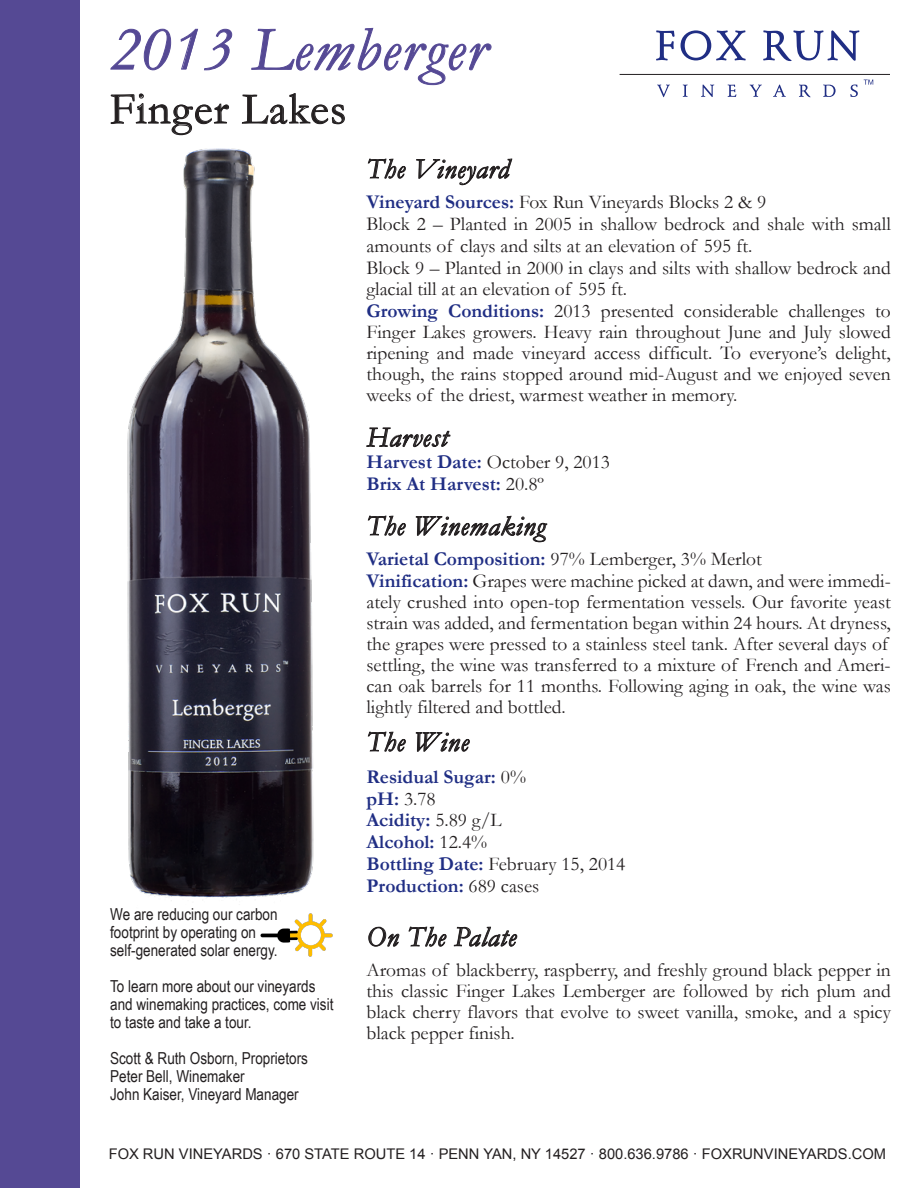
<style>
.page{position:relative;width:918px;height:1188px;background:#fff}
.page>*{position:absolute;margin:0;border:0;box-sizing:border-box;transform-origin:0 0}
.t1{font:italic 63px "Garamond";letter-spacing:.025em;color:#554994}
.t2{font:45px "Garamond";letter-spacing:.025em;color:#231f20}
.t3{font:italic 28.5px "Garamond";letter-spacing:.025em;color:#231f20}
.t4{font:19.5px/21.5px "Garamond";color:#231f20}
.t5{font:700 19.5px/21.8px "Garamond";color:#202e84}
.t6{font:16.5px/18px "Arial Narrow";color:#231f20}
.t7{font:14.7px "Arial";color:#231f20}
.s1{font-weight:700;color:#202e84}
.s2{font-weight:400;color:#231f20}
</style>
<div class="page">
<div style="left:0;top:0;width:80px;height:1188px;background:#554994"></div>
<svg style="left:110px;top:28px;width:61px;height:43px"></svg>
<svg style="left:180px;top:29px;width:52px;height:42px"></svg>
<svg style="left:251px;top:28px;width:241px;height:57px"></svg>
<svg style="left:110px;top:93px;width:120px;height:31px"></svg>
<svg style="left:242px;top:93px;width:103px;height:32px"></svg>
<svg style="left:368px;top:158px;width:38px;height:21px"></svg>
<svg style="left:416px;top:158px;width:96px;height:27px"></svg>
<svg style="left:366px;top:427px;width:84px;height:21px"></svg>
<svg style="left:368px;top:515px;width:38px;height:21px"></svg>
<svg style="left:416px;top:515px;width:131px;height:27px"></svg>
<svg style="left:368px;top:731px;width:38px;height:21px"></svg>
<svg style="left:416px;top:732px;width:54px;height:20px"></svg>
<svg style="left:369px;top:927px;width:30px;height:19px"></svg>
<svg style="left:409px;top:926px;width:37px;height:21px"></svg>
<svg style="left:454px;top:927px;width:63px;height:19px"></svg>
<hr style="left:620px;top:74px;width:270px;height:1px;background:#231f20">
<svg style="left:657px;top:85px;width:13px;height:12px"></svg>
<svg style="left:683px;top:85px;width:5px;height:12px"></svg>
<svg style="left:701px;top:85px;width:13px;height:12px"></svg>
<svg style="left:728px;top:85px;width:8px;height:12px"></svg>
<svg style="left:750px;top:85px;width:12px;height:12px"></svg>
<svg style="left:773px;top:85px;width:13px;height:12px"></svg>
<svg style="left:799px;top:85px;width:12px;height:12px"></svg>
<svg style="left:823px;top:85px;width:13px;height:12px"></svg>
<svg style="left:850px;top:85px;width:8px;height:12px"></svg>
<svg style="left:656px;top:30px;width:19px;height:30px"></svg>
<svg style="left:681px;top:30px;width:65px;height:30px"></svg>
<svg style="left:763px;top:30px;width:96px;height:31px"></svg>
<svg style="left:864px;top:80px;width:9px;height:5px"></svg>
<img style="left:127px;top:124px;width:203px;height:777px">
<img style="left:261px;top:913px;width:72px;height:43px">
<h1 class="t1" style="left:110px;top:7px;width:377px">2013 Lemberger</h1>
<h2 class="t2" style="left:110px;top:79px;width:238px">Finger Lakes</h2>
<p class="t6" style="left:110px;top:905px;width:169px">We are reducing our carbon footprint by operating on self-generated solar energy.</p>
<p class="t6" style="left:110px;top:977px;width:225px">To learn more about our vineyards and winemaking practices, come visit to taste and take a tour.</p>
<p class="t6" style="left:110px;top:1049px;width:199px">Scott &amp; Ruth Osborn, Proprietors<br>Peter Bell, Winemaker<br>John Kaiser, Vineyard Manager</p>
<h3 class="t3" style="left:367px;top:149px;width:144px">The Vineyard</h3>
<p class="t4" style="left:367px;top:191px;width:526px"><span class="s1">Vineyard Sources:</span> Fox Run Vineyards Blocks 2 &amp; 9<br>Block 2 – Planted in 2005 in shallow bedrock and shale with small amounts of clays and silts at an elevation of 595 ft.<br>Block 9 – Planted in 2000 in clays and silts with shallow bedrock and glacial till at an elevation of 595 ft.<br><span class="s1">Growing Conditions:</span> 2013 presented considerable challenges to Finger Lakes growers. Heavy rain throughout June and July slowed ripening and made vineyard access difficult. To everyone’s delight, though, the rains stopped around mid-August and we enjoyed seven weeks of the driest, warmest weather in memory.</p>
<h3 class="t3" style="left:367px;top:418px;width:82px">Harvest</h3>
<p class="t5" style="left:367px;top:451px;width:245px">Harvest Date: <span class="s2">October 9, 2013<br></span>Brix At Harvest: <span class="s2">20.8º</span></p>
<h3 class="t3" style="left:367px;top:506px;width:180px">The Winemaking</h3>
<p class="t4" style="left:367px;top:548px;width:526px"><span class="s1">Varietal Composition:</span> 97% Lemberger, 3% Merlot<br><span class="s1">Vinification:</span> Grapes were machine picked at dawn, and were immedi&shy;ately crushed into open-top fermentation vessels. Our favorite yeast strain was added, and fermentation began within 24 hours. At dryness, the grapes were pressed to a stainless steel tank. After several days of settling, the wine was transferred to a mixture of French and Ameri&shy;can oak barrels for 11 months. Following aging in oak, the wine was lightly filtered and bottled.</p>
<h3 class="t3" style="left:367px;top:722px;width:104px">The Wine</h3>
<p class="t5" style="left:367px;top:766px;width:260px">Residual Sugar: <span class="s2">0%<br></span>pH: <span class="s2">3.78<br></span>Acidity: <span class="s2">5.89 g/L<br></span>Alcohol: <span class="s2">12.4%<br></span>Bottling Date: <span class="s2">February 15, 2014<br></span>Production: <span class="s2">689 cases</span></p>
<h3 class="t3" style="left:367px;top:917px;width:151px">On The Palate</h3>
<p class="t4" style="left:367px;top:959px;width:526px;line-height:21px;text-align:justify">Aromas of blackberry, raspberry, and freshly ground black pepper in this classic Finger Lakes Lemberger are followed by rich plum and black cherry flavors that evolve to sweet vanilla, smoke, and a spicy black pepper finish.</p>
<p class="t7" style="left:109px;top:1144px;width:779px">FOX RUN VINEYARDS · 670 STATE ROUTE 14 · PENN YAN, NY 14527 · 800.636.9786 · FOXRUNVINEYARDS.COM</p>
</div>
